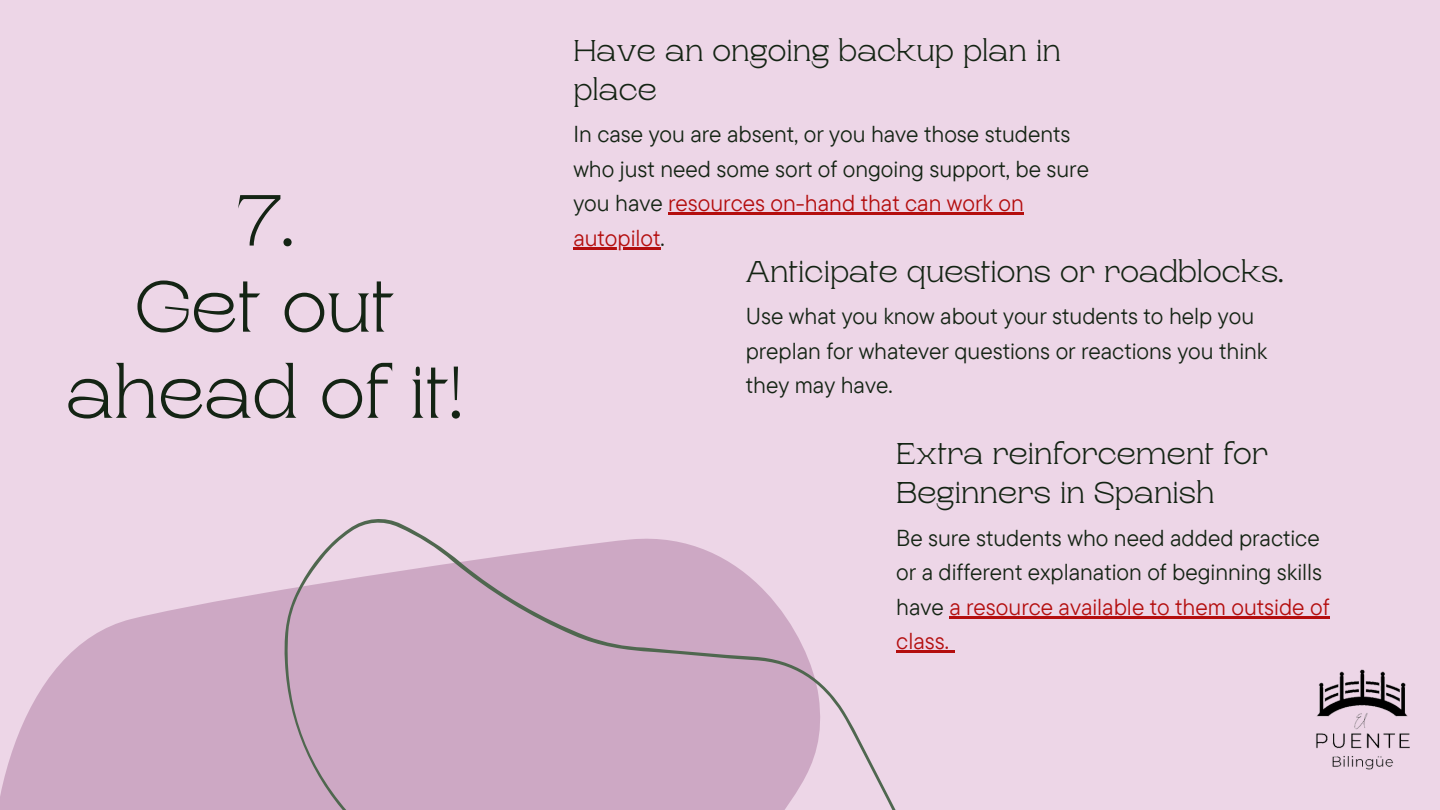
<style>
.page{position:relative;width:1440px;height:810px;background:#edd6e7}
.page>*{position:absolute;margin:0;border:0;box-sizing:border-box;transform-origin:0 0}
.t1{font:300 72.1px/86.1px "Rasputin";color:#142414;text-align:center}
.t2{font:300 30px/39px "Rasputin";color:#142414}
.t3{font:23px/34.5px "TT Commons Pro";color:#142414}
.s1{color:#b40e0e}
</style>
<div class="page">
<hr style="left:668px;top:213px;width:356px;height:2px;background:#b40e0e">
<hr style="left:573px;top:247px;width:87px;height:2px;background:#b40e0e">
<hr style="left:949px;top:616px;width:380px;height:2px;background:#b40e0e">
<svg style="left:0;top:613px;width:159px;height:197px;fill:#cda8c4"></svg>
<svg style="left:159px;top:519px;width:894px;height:291px;fill:#cda8c4"></svg>
<img style="left:1316px;top:669px;width:94px;height:101px">
<h1 class="t1" style="left:66px;top:179px;width:399px">7.<br>Get out ahead of it!</h1>
<h2 class="t2" style="left:573px;top:31px;width:489px">Have an ongoing backup plan in place</h2>
<p class="t3" style="left:573px;top:116px;width:517px">In case you are absent, or you have those students who just need some sort of ongoing support, be sure you have <span class="s1">resources on-hand that can work on autopilot</span>.</p>
<h2 class="t2" style="left:746px;top:252px;width:539px">Anticipate questions or roadblocks.</h2>
<p class="t3" style="left:746px;top:299px;width:523px">Use what you know about your students to help you preplan for whatever questions or reactions you think they may have.</p>
<h2 class="t2" style="left:896px;top:435px;width:373px">Extra reinforcement for<br>Beginners in Spanish</h2>
<p class="t3" style="left:896px;top:520px;width:435px">Be sure students who need added practice or a different explanation of beginning skills have <span class="s1">a resource available to them outside of class.</span></p>
</div>
